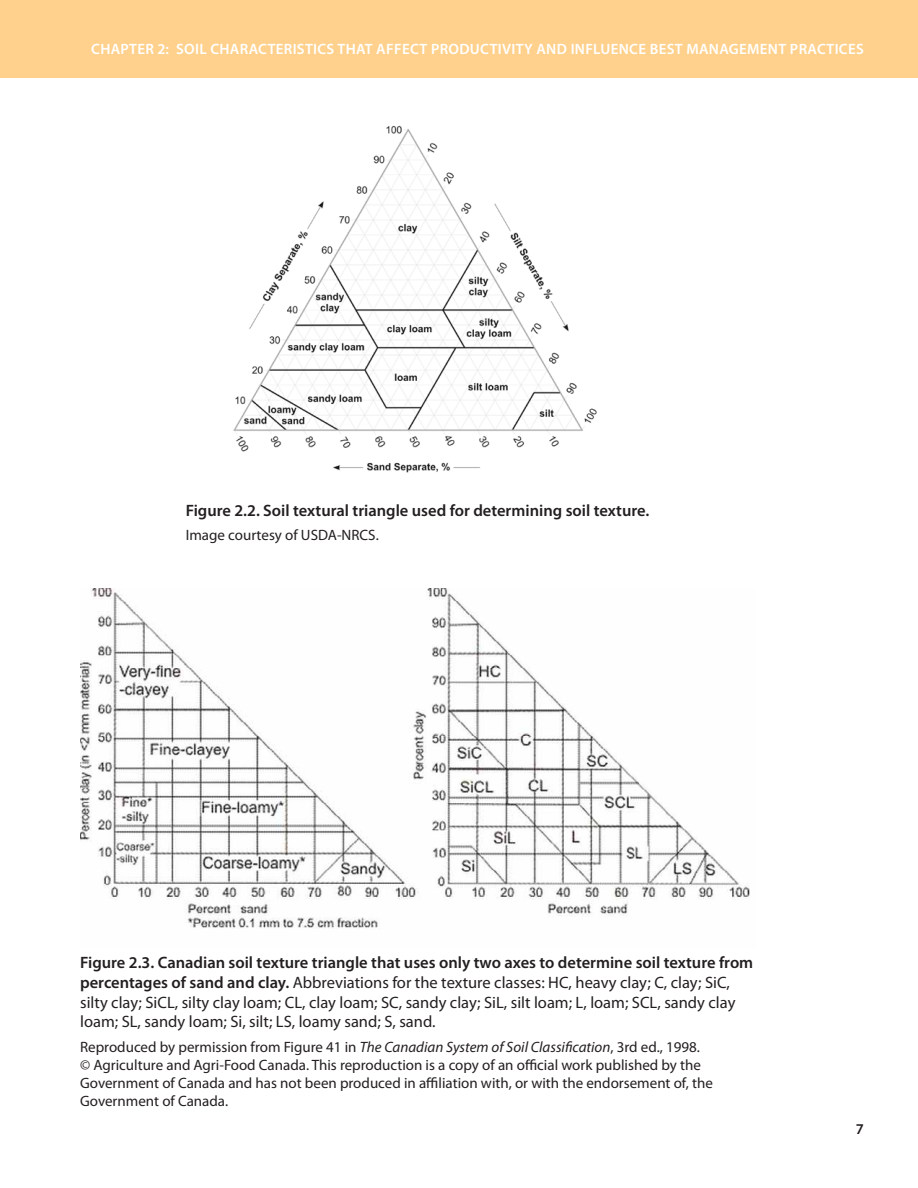
<style>
.page{position:relative;width:918px;height:1188px;background:#fff}
.page>*{position:absolute;margin:0;border:0;box-sizing:border-box;transform-origin:0 0}
.t1{font:16.5px/19.8px "Myriad Pro";color:#231f20}
.t2{font:600 16.5px "Myriad Pro";color:#231f20}
.Credit{font:15px/18px "Myriad Pro";color:#231f20}
.t3{font:600 15px "Myriad Pro";letter-spacing:.02em;color:#fff}
.t4{font:600 15px "Myriad Pro";color:#231f20}
.s1{font-weight:600}
.s2{font-style:italic}
</style>
<div class="page">
<div style="left:0;top:0;width:918px;height:78px;background:#ffd18c"></div>
<img style="left:233px;top:125px;width:364px;height:348px">
<img style="left:81px;top:589px;width:669px;height:340px">
<p class="t3" style="left:91px;top:39px;width:774px">CHAPTER 2: SOIL CHARACTERISTICS THAT AFFECT PRODUCTIVITY AND INFLUENCE BEST MANAGEMENT PRACTICES</p>
<p class="t2" style="left:186px;top:500px;width:465px">Figure 2.2. Soil textural triangle used for determining soil texture.</p>
<p class="Credit" style="left:186px;top:526px;width:195px">Image courtesy of USDA-NRCS.</p>
<p class="t1" style="left:80px;top:952px;width:675px"><span class="s1">Figure 2.3. Canadian soil texture triangle that uses only two axes to determine soil texture from percentages of sand and clay.</span> Abbreviations for the texture classes: HC, heavy clay; C, clay; SiC, silty clay; SiCL, silty clay loam; CL, clay loam; SC, sandy clay; SiL, silt loam; L, loam; SCL, sandy clay loam; SL, sandy loam; Si, silt; LS, loamy sand; S, sand.</p>
<p class="Credit" style="left:80px;top:1038px;width:634px">Reproduced by permission from Figure 41 in <span class="s2">The Canadian System of Soil Classification</span>, 3rd ed., 1998. © Agriculture and Agri-Food Canada. This reproduction is a copy of an official work published by the Government of Canada and has not been produced in affiliation with, or with the endorsement of, the Government of Canada.</p>
<p class="t4" style="left:856px;top:1119px;width:10px">7</p>
</div>
